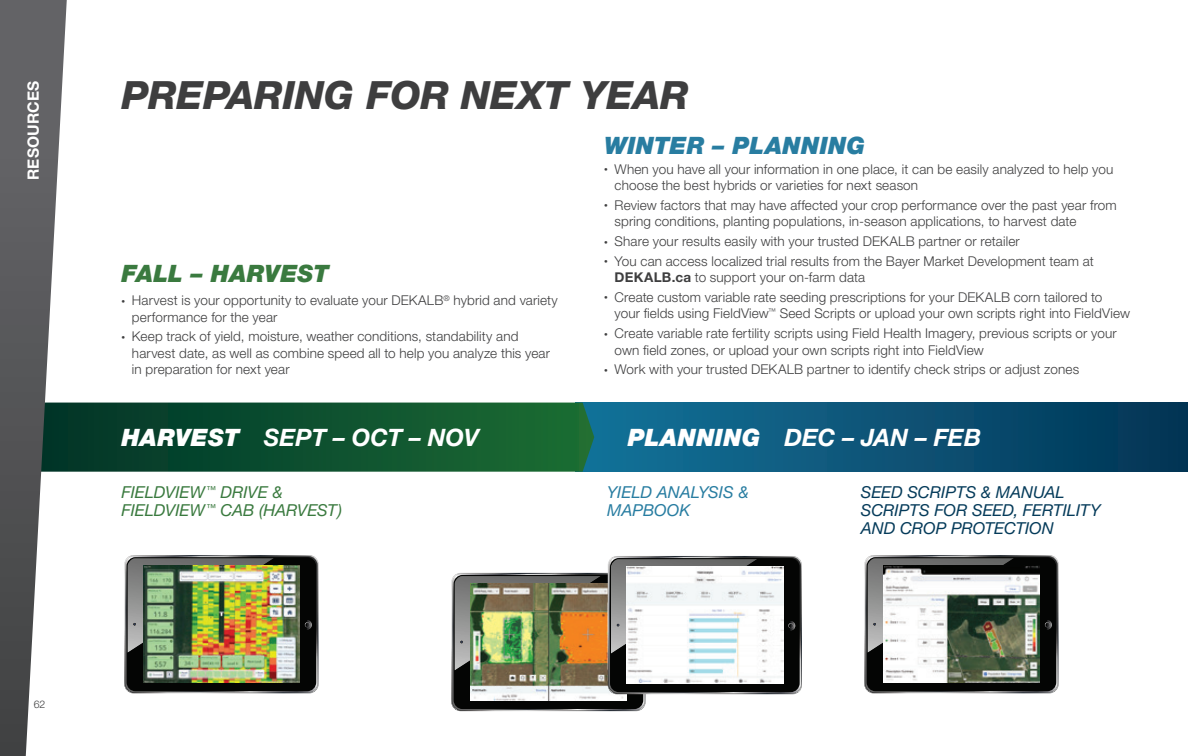
<style>
.page{position:relative;width:1188px;height:756px;background:#fff}
.page>*{position:absolute;margin:0;border:0;box-sizing:border-box;transform-origin:0 0}
.t1{font:italic 800 39px "Helvetica Neue LT Std";color:#3e3e3f}
.t2{font:italic 700 24px "Helvetica Neue LT Std";color:#fff}
.t3{font:italic 900 24px "Helvetica Neue LT Std";letter-spacing:.015em;color:#287da1}
.t4{font:italic 900 24px "Helvetica Neue LT Std";letter-spacing:.01em;color:#3a7a3f}
.t5{font:italic 16.5px/18px "Helvetica Neue LT Std";color:#053b5a}
.t6{font:italic 16.5px/18px "Helvetica Neue LT Std";letter-spacing:-.005em;color:#3a7a3f}
.t7{font:italic 16.5px/18px "Helvetica Neue LT Std";letter-spacing:-.005em;color:#287da1}
.t8{font:700 15.6px "Helvetica Neue LT Std";letter-spacing:.01em;color:#fff}
.t9{font:300 13.5px/16.5px "Helvetica Neue LT Std";letter-spacing:.01em;color:#3e3e3f}
.t10{font:300 10.5px "Helvetica Neue LT Std";color:#3e3e3f}
.s1{font-size:7.35px}
.s2{font-weight:700}
.s3{font-weight:900}
</style>
<div class="page">
<div style="left:576px;top:403px;width:612px;height:69px;background:linear-gradient(to right,#15749b,#023454)"></div>
<svg style="left:67px;top:403px;width:527px;height:69px;background:#0f5230"></svg>
<svg style="left:0;top:0;width:67px;height:756px"></svg>
<img style="left:124px;top:555px;width:195px;height:139px">
<img style="left:451px;top:556px;width:351px;height:156px">
<img style="left:864px;top:555px;width:195px;height:139px">
<h2 class="t8" style="left:24px;top:180px;width:101px;rotate:-90deg">RESOURCES</h2>
<p class="t10" style="left:34px;top:698px;width:13px">62</p>
<h3 class="t1" style="left:122px;top:72px;width:568px">PREPARING FOR NEXT YEAR</h3>
<h3 class="t4" style="left:122px;top:259px;width:209px">FALL – HARVEST</h3>
<p class="t9" style="left:132px;top:292px;width:427px;text-indent:-10px"><span class="s1">•</span> Harvest is your opportunity to evaluate your DEKALB<sup>®</sup> hybrid and variety performance for the year</p>
<p class="t9" style="left:132px;top:328px;width:420px;text-indent:-10px"><span class="s1">•</span> Keep track of yield, moisture, weather conditions, standability and harvest date, as well as combine speed all to help you analyze this year in preparation for next year</p>
<h3 class="t3" style="left:604px;top:131px;width:263px">WINTER – PLANNING</h3>
<p class="t9" style="left:615px;top:160px;width:500px;text-indent:-10px"><span class="s1">•</span> When you have all your information in one place, it can be easily analyzed to help you choose the best hybrids or varieties for next season</p>
<p class="t9" style="left:615px;top:196px;width:504px;text-indent:-10px"><span class="s1">•</span> Review factors that may have affected your crop performance over the past year from spring conditions, planting populations, in-season applications, to harvest date</p>
<p class="t9" style="left:604px;top:233px;width:417px"><span class="s1">•</span> Share your results easily with your trusted DEKALB partner or retailer</p>
<p class="t9" style="left:615px;top:252px;width:481px;text-indent:-10px"><span class="s1">•</span> You can access localized trial results from the Bayer Market Development team at<br><span class="s2">DEKALB.ca</span> to support your on-farm data</p>
<p class="t9" style="left:615px;top:289px;width:517px;text-indent:-10px"><span class="s1">•</span> Create custom variable rate seeding prescriptions for your DEKALB corn tailored to your fields using FieldView<sup>™</sup> Seed Scripts or upload your own scripts right into FieldView</p>
<p class="t9" style="left:615px;top:325px;width:504px;text-indent:-10px"><span class="s1">•</span> Create variable rate fertility scripts using Field Health Imagery, previous scripts or your own field zones, or upload your own scripts right into FieldView</p>
<p class="t9" style="left:604px;top:361px;width:477px"><span class="s1">•</span> Work with your trusted DEKALB partner to identify check strips or adjust zones</p>
<h3 class="t2" style="left:122px;top:422px;width:359px"><span class="s3">HARVEST</span> SEPT – OCT – NOV</h3>
<h3 class="t2" style="left:628px;top:422px;width:355px"><span class="s3">PLANNING</span> DEC – JAN – FEB</h3>
<p class="t6" style="left:121px;top:483px;width:222px">FIELDVIEW<sup>™</sup> DRIVE &amp;<br>FIELDVIEW<sup>™</sup> CAB (HARVEST)</p>
<p class="t7" style="left:607px;top:483px;width:143px">YIELD ANALYSIS &amp;<br>MAPBOOK</p>
<p class="t5" style="left:861px;top:483px;width:241px">SEED SCRIPTS &amp; MANUAL<br>SCRIPTS FOR SEED, FERTILITY<br>AND CROP PROTECTION</p>
</div>
